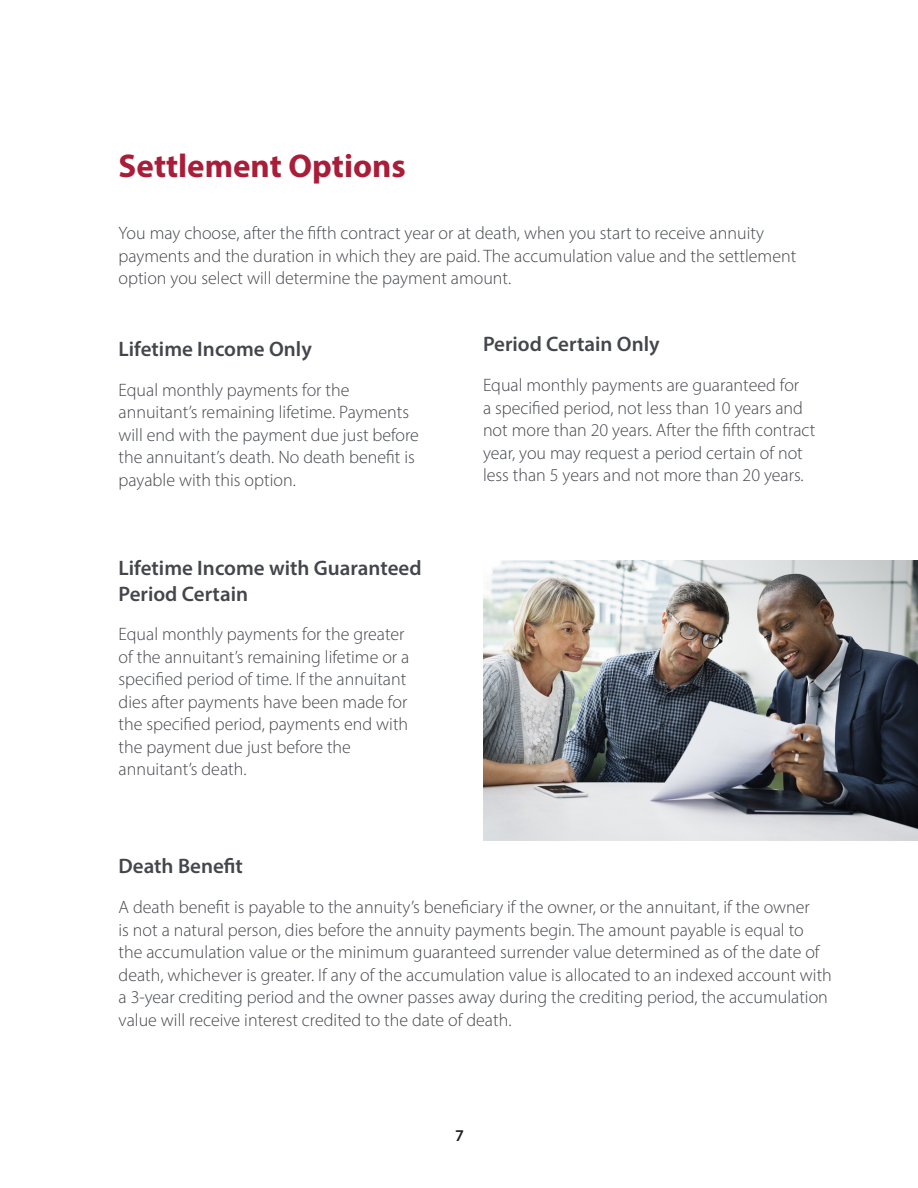
<style>
.page{position:relative;width:918px;height:1188px;background:#fff}
.page>*{position:absolute;margin:0;border:0;box-sizing:border-box;transform-origin:0 0}
.t1{font:700 33px "Myriad Pro";color:#a91d38}
.t2{font:600 21px/25.2px "Myriad Pro";color:#43464b}
.t3{font:300 18px/22.5px "Myriad Pro";color:#43464b}
.t4{font:600 16.5px "Myriad Pro";color:#231f20}
</style>
<div class="page">
<img style="left:483px;top:560px;width:435px;height:281px">
<p class="t1" style="left:119px;top:144px;width:289px">Settlement Options</p>
<p class="t3" style="left:119px;top:222px;width:679px">You may choose, after the fifth contract year or at death, when you start to receive annuity payments and the duration in which they are paid. The accumulation value and the settlement option you select will determine the payment amount.</p>
<p class="t2" style="left:119px;top:336px;width:195px">Lifetime Income Only</p>
<p class="t3" style="left:119px;top:378px;width:302px">Equal monthly payments for the annuitant’s remaining lifetime. Payments will end with the payment due just before the annuitant’s death. No death benefit is payable with this option.</p>
<p class="t2" style="left:119px;top:555px;width:305px">Lifetime Income with Guaranteed<br>Period Certain</p>
<p class="t3" style="left:119px;top:623px;width:292px">Equal monthly payments for the greater of the annuitant’s remaining lifetime or a specified period of time. If the annuitant dies after payments have been made for the specified period, payments end with the payment due just before the annuitant’s death.</p>
<p class="t2" style="left:483px;top:331px;width:178px">Period Certain Only</p>
<p class="t3" style="left:483px;top:374px;width:334px">Equal monthly payments are guaranteed for<br>a specified period, not less than 10 years and not more than 20 years. After the fifth contract year, you may request a period certain of not less than 5 years and not more than 20 years.</p>
<p class="t2" style="left:119px;top:853px;width:126px">Death Benefit</p>
<p class="t3" style="left:119px;top:896px;width:715px">A death benefit is payable to the annuity’s beneficiary if the owner, or the annuitant, if the owner<br>is not a natural person, dies before the annuity payments begin. The amount payable is equal to the accumulation value or the minimum guaranteed surrender value determined as of the date of death, whichever is greater. If any of the accumulation value is allocated to an indexed account with a 3-year crediting period and the owner passes away during the crediting period, the accumulation value will receive interest credited to the date of death.</p>
<p class="t4" style="left:455px;top:1125px;width:10px">7</p>
</div>
